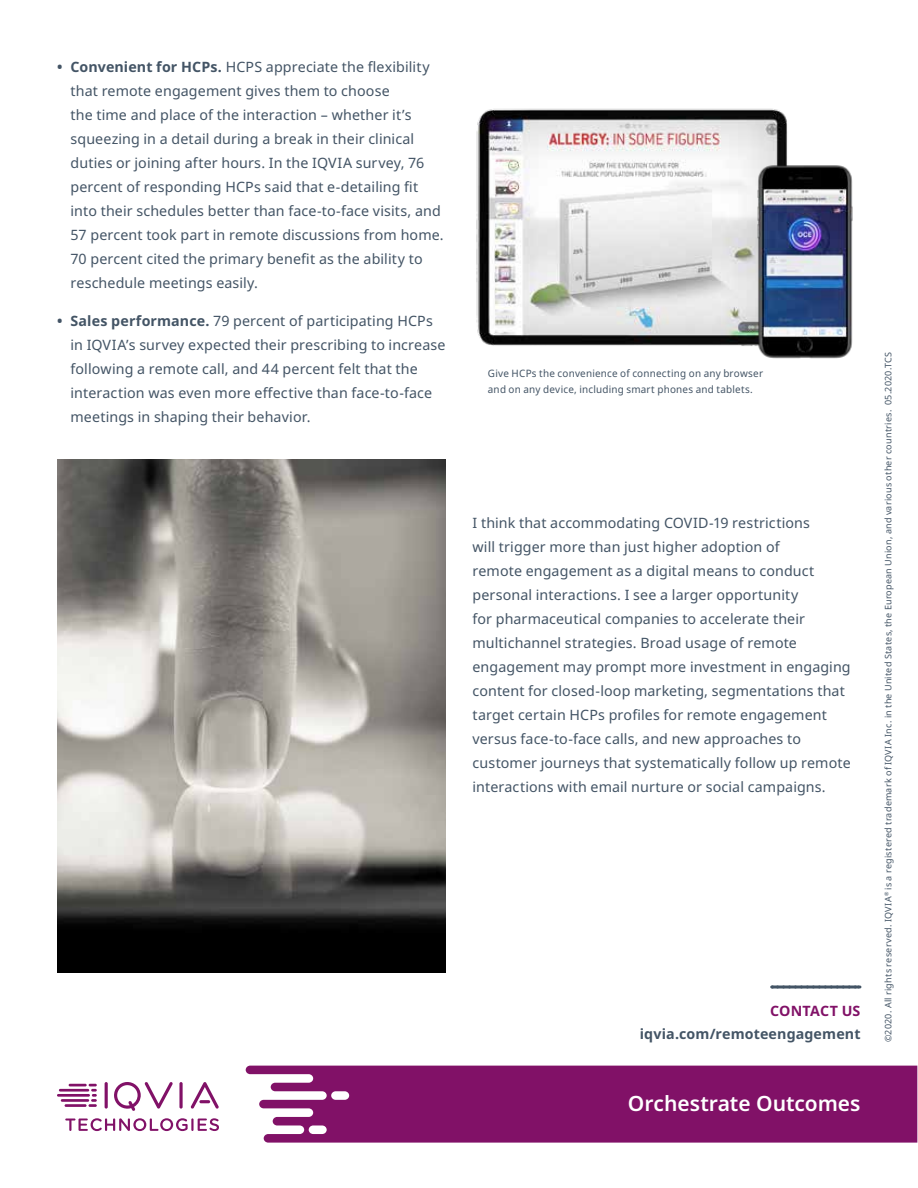
<style>
.page{position:relative;width:918px;height:1188px;background:#fff}
.page>*{position:absolute;margin:0;border:0;box-sizing:border-box;transform-origin:0 0}
.t1{font:600 21px "Noto Sans";letter-spacing:-.005em;color:#fff}
.t2{font:14.25px/24px "Noto Sans";letter-spacing:.01em;color:#435465}
.t3{font:700 14.25px "Noto Sans";letter-spacing:.01em;color:#435465}
.t4{font:700 14.25px "Noto Sans";letter-spacing:.01em;color:#811167}
.t5{font:10.2px/16.5px "Noto Sans";letter-spacing:.02em;color:#435465}
.t6{font:9px "Noto Sans";letter-spacing:.025em;color:#435465}
.s1{font-weight:700}
</style>
<div class="page">
<svg style="left:772px;top:986px;width:88px;height:2px"></svg>
<svg style="left:65px;top:1118px;width:154px;height:13px"></svg>
<hr style="left:105px;top:1082px;width:3px;height:27px;background:#811167;border-radius:2px">
<svg style="left:179px;top:1082px;width:4px;height:27px"></svg>
<svg style="left:114px;top:1082px;width:59px;height:29px"></svg>
<svg style="left:191px;top:1082px;width:28px;height:27px"></svg>
<hr style="left:65px;top:1104px;width:22px;height:3px;background:#811167">
<hr style="left:61px;top:1099px;width:28px;height:3px;background:#811167">
<hr style="left:57px;top:1094px;width:33px;height:3px;background:#811167">
<hr style="left:59px;top:1089px;width:30px;height:3px;background:#811167">
<svg style="left:69px;top:1084px;width:28px;height:23px"></svg>
<svg style="left:246px;top:1066px;width:671px;height:77px;background:#892171"></svg>
<div style="left:895px;top:1083px;width:18px;height:8px;background:#811167;border-radius:4px"></div>
<img style="left:476px;top:108px;width:312px;height:238px">
<img style="left:753px;top:162px;width:100px;height:197px">
<img style="left:57px;top:460px;width:389px;height:513px">
<p class="t2" style="left:70px;top:55px;width:375px;text-indent:-13px"><span class="s1">• Convenient for HCPs.</span> HCPS appreciate the flexibility that remote engagement gives them to choose<br>the time and place of the interaction – whether it’s squeezing in a detail during a break in their clinical duties or joining after hours. In the IQVIA survey, 76 percent of responding HCPs said that e-detailing fit into their schedules better than face-to-face visits, and 57 percent took part in remote discussions from home.<br>70 percent cited the primary benefit as the ability to reschedule meetings easily.</p>
<p class="t2" style="left:70px;top:309px;width:376px;text-indent:-13px"><span class="s1">• Sales performance.</span> 79 percent of participating HCPs in IQVIA’s survey expected their prescribing to increase following a remote call, and 44 percent felt that the interaction was even more effective than face-to-face meetings in shaping their behavior.</p>
<p class="t5" style="left:488px;top:365px;width:277px">Give HCPs the convenience of connecting on any browser and on any device, including smart phones and tablets.</p>
<p class="t2" style="left:472px;top:511px;width:380px">I think that accommodating COVID-19 restrictions<br>will trigger more than just higher adoption of<br>remote engagement as a digital means to conduct personal interactions. I see a larger opportunity<br>for pharmaceutical companies to accelerate their multichannel strategies. Broad usage of remote engagement may prompt more investment in engaging content for closed-loop marketing, segmentations that target certain HCPs profiles for remote engagement versus face-to-face calls, and new approaches to customer journeys that systematically follow up remote interactions with email nurture or social campaigns.</p>
<p class="t4" style="left:770px;top:1000px;width:92px">CONTACT US</p>
<p class="t3" style="left:640px;top:1024px;width:222px">iqvia.com/remoteengagement</p>
<h1 class="t1" style="left:628px;top:1089px;width:234px">Orchestrate Outcomes</h1>
<p class="t6" style="left:882px;top:1042px;width:691px;rotate:-90deg">©2020. All rights reserved. IQVIA<sup>®</sup> is a registered trademark of IQVIA Inc. in the United States, the European Union, and various other countries. 05.2020.TCS</p>
</div>
